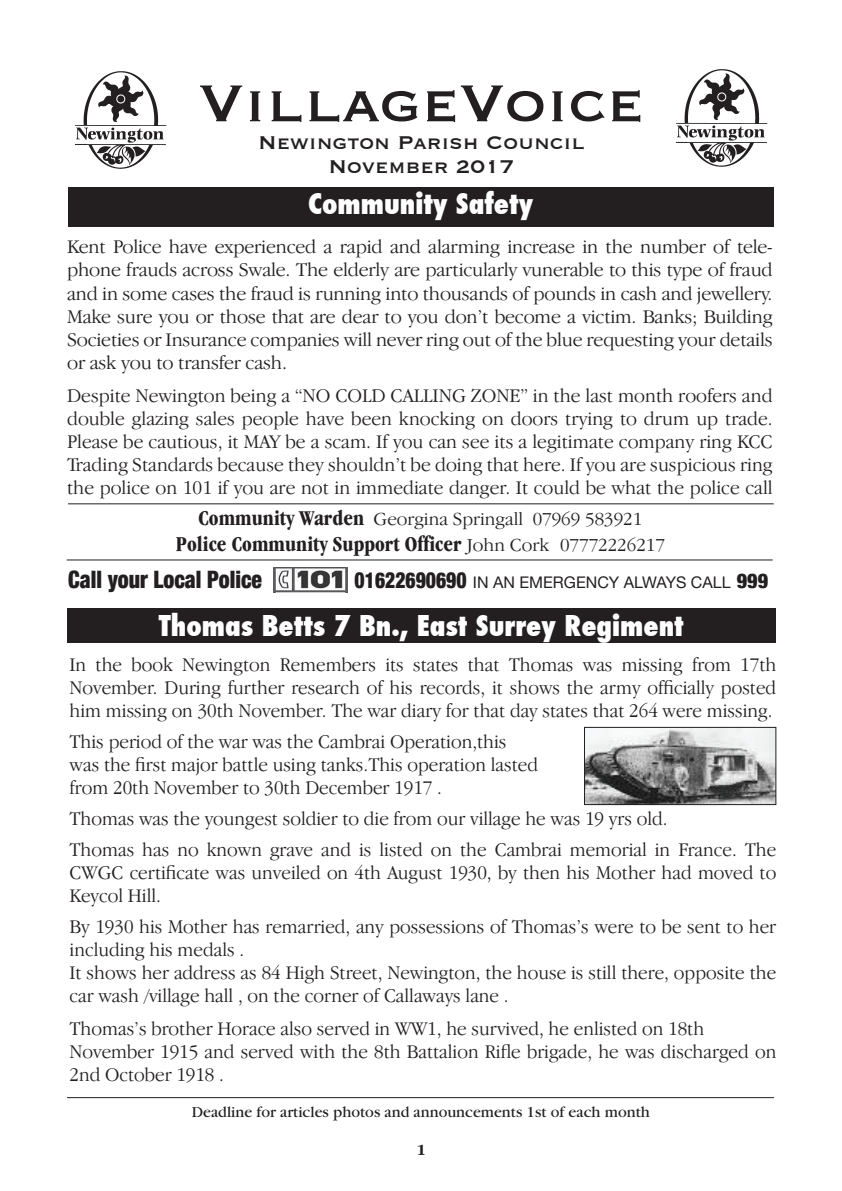
<style>
.page{position:relative;width:842px;height:1191px;background:#fff}
.page>*{position:absolute;margin:0;border:0;box-sizing:border-box;transform-origin:0 0}
.t1{font:68px "Copperplate";color:#231f20}
.t2{font:800 condensed 28px "Futura";color:#fff}
.t3{font:24px/24px "Copperplate";color:#231f20;text-align:center}
.t4{font:900 condensed 24px "Helvetica Neue";color:#231f20;scale:.91 1}
.t5{font:700 condensed 22px "Garamond IT Cby BT";color:#231f20}
.t6{font:300 20px/23px "Garamond IT Cby BT";color:#231f20;scale:.95 1}
.t7{font:300 20px/23px "Garamond IT Cby BT";color:#231f20;text-align:justify}
.t8{font:300 19px "Garamond IT Cby BT";color:#231f20}
.t9{font:16px "Garamond";color:#231f20}
.t10{font:16px "Helvetica Neue";color:#231f20}
.t11{font:700 16px "Garamond IT Cby BT";color:#231f20}
.s1{font-weight:700;font-stretch:condensed;font-size:22px}
.s2{font-weight:300;font-stretch:normal;font-size:19px}
.s3{font-weight:900;font-stretch:condensed;font-size:22px}
.s4{font-weight:900;font-stretch:condensed;font-size:20px}
</style>
<div class="page">
<img style="left:74px;top:71px;width:93px;height:98px">
<img style="left:675px;top:69px;width:93px;height:98px">
<hr style="left:67px;top:1097px;width:707px;height:1px;background:#231f20">
<hr style="left:68px;top:503px;width:706px;height:1px;background:#231f20">
<div style="left:67px;top:609px;width:708px;height:34px;background:#231f20"></div>
<img style="left:586px;top:729px;width:188px;height:74px">
<div style="left:584px;top:727px;width:192px;height:78px;border:1px solid #231f20"></div>
<div style="left:68px;top:187px;width:705px;height:40px;background:#231f20"></div>
<hr style="left:67px;top:559px;width:706px;height:1px;background:#231f20">
<img style="left:274px;top:568px;width:73px;height:24px">
<h1 class="t1" style="left:198px;top:59px;width:447px">VillageVoice</h1>
<p class="t3" style="left:258px;top:129px;width:328px">Newington Parish Council<br>November 2017</p>
<h2 class="t2" style="left:308px;top:185px;width:227px">Community Safety</h2>
<p class="t7" style="left:67px;top:235px;width:707px">Kent Police have experienced a rapid and alarming increase in the number of tele&shy;phone frauds across Swale. The elderly are particularly vunerable to this type of fraud and in some cases the fraud is running into thousands of pounds in cash and jewellery.<br>Make sure you or those that are dear to you don’t become a victim. Banks; Building Societies or Insurance companies will never ring out of the blue requesting your details or ask you to transfer cash.</p>
<p class="t7" style="left:67px;top:383px;width:707px">Despite Newington being a “NO COLD CALLING ZONE” in the last month roofers and double glazing sales people have been knocking on doors trying to drum up trade.<br>Please be cautious, it MAY be a scam. If you can see its a legitimate company ring KCC Trading Standards because they shouldn’t be doing that here. If you are suspicious ring the police on 101 if you are not in immediate danger. It could be what the police call</p>
<p class="t8" style="left:198px;top:508px;width:445px"><span class="s1">Community Warden</span> Georgina Springall 07969 583921</p>
<p class="t5" style="left:176px;top:531px;width:491px">Police Community Support Officer <span class="s2">John Cork 07772226217</span></p>
<p class="t4" style="left:68px;top:565px;width:215px">Call your Local Police</p>
<p class="t10" style="left:355px;top:573px;width:415px"><span class="s3">01622690690</span> IN AN EMERGENCY ALWAYS CALL <span class="s4">999</span></p>
<h2 class="t2" style="left:159px;top:606px;width:526px">Thomas Betts 7 Bn., East Surrey Regiment</h2>
<p class="t6" style="left:70px;top:652px;width:745px;text-align:justify">In the book Newington Remembers its states that Thomas was missing from 17th November. During further research of his records, it shows the army officially posted him missing on 30th November. The war diary for that day states that 264 were missing.</p>
<p class="t6" style="left:70px;top:729px;width:495px">This period of the war was the Cambrai Operation,this was the first major battle using tanks.This operation lasted from 20th November to 30th December 1917 .</p>
<p class="t6" style="left:70px;top:802px;width:745px;line-height:31px">Thomas was the youngest soldier to die from our village he was 19 yrs old.<br>Thomas has no known grave and is listed on the Cambrai memorial in France. The</p>
<p class="t6" style="left:70px;top:860px;width:745px">CWGC certificate was unveiled on 4th August 1930, by then his Mother had moved to<br>Keycol Hill.</p>
<p class="t6" style="left:70px;top:914px;width:745px">By 1930 his Mother has remarried, any possessions of Thomas’s were to be sent to her including his medals .<br>It shows her address as 84 High Street, Newington, the house is still there, opposite the car wash /village hall , on the corner of Callaways lane .</p>
<p class="t6" style="left:70px;top:1016px;width:745px">Thomas’s brother Horace also served in WW1, he survived, he enlisted on 18th<br>November 1915 and served with the 8th Battalion Rifle brigade, he was discharged on<br>2nd October 1918 .</p>
<p class="t9" style="left:192px;top:1103px;width:459px">Deadline for articles photos and announcements 1st of each month</p>
<p class="t11" style="left:417px;top:1140px;width:11px">1</p>
</div>
